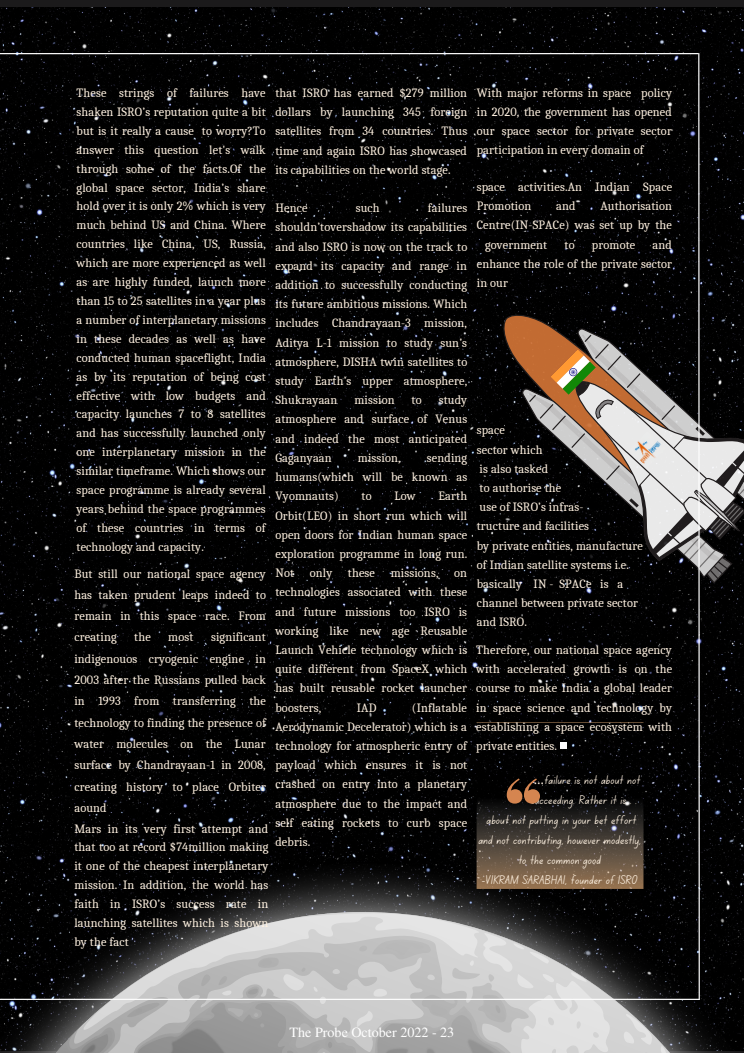
<style>
.page{position:relative;width:744px;height:1053px;background:#fff}
.page>*{position:absolute;margin:0;border:0;box-sizing:border-box;transform-origin:0 0}
.t1{font:14.08px "Te X Gyre Termes";color:#fff}
.t2{font:12.68px "Canva School Font";letter-spacing:.015em;color:#fff2e1}
.t3{font:12.32px/19.2px "Caladea";letter-spacing:.015em;color:#fff2e1;text-align:justify}
.s1{font-family:"Noto Sans Gurmukhi"}
</style>
<div class="page">
<div style="left:0;top:516px;width:477px;height:334px;background:#000"></div>
<div style="left:0;top:8px;width:744px;height:508px;background:#000"></div>
<img style="left:0;top:850px;width:477px;height:61px">
<svg style="left:0;top:912px;width:744px;height:140px;background:#8b8b8b"></svg>
<svg style="left:455px;top:262px;width:22px;height:268px;background:#020303"></svg>
<hr style="left:0;top:53px;width:698px;height:1px;background:#fefefe">
<svg style="left:477px;top:32px;width:267px;height:968px;background:#23201e"></svg>
<hr style="left:0;top:998px;width:699px;height:1px;background:#fefefe">
<div style="left:560px;top:742px;width:7px;height:7px;background:#fefefe"></div>
<p class="t3" style="left:275px;top:83px;width:193px">that ISRO has earned $279 million dollars by launching 345 foreign satellites from 34 countries. Thus time and again ISRO has showcased its capabilities on the world stage.</p>
<p class="t3" style="left:275px;top:198px;width:34px">Hence</p>
<p class="t3" style="left:356px;top:198px;width:26px">such</p>
<p class="t3" style="left:77px;top:83px;width:191px;line-height:18.9px">These strings of failures have shaken ISRO’s reputation quite a bit but is it really a cause to worry?To answer this question let's walk through some of the facts.Of the global space sector, India’s share hold over it is only 2% which is very much behind US and China. Where countries like China, US, Russia, which are more experienced as well as are highly funded, launch more than 15 to 25 satellites in a year plus a number of interplanetary missions in these decades as well as have conducted human spaceflight, India as by its reputation of being cost effective with low budgets and capacity launches 7 to 8 satellites and has successfully launched only one interplanetary mission in the similar timeframe. Which shows our space programme is already several years behind the space programmes of these countries in terms of technology and capacity.</p>
<p class="t3" style="left:74px;top:563px;width:193px;line-height:21.3px">But still our national space agency has taken prudent leaps indeed to remain in this space race. From creating</p>
<p class="t3" style="left:275px;top:198px;width:193px;text-indent:152px">failures shouldn’tovershadow its capabilities and also ISRO is now on the track to expand its capacity and range in addition to successfully conducting its future ambitious missions. Which includes Chandrayaan-3 mission, Aditya L-1 mission to study sun’s atmosphere, DISHA twin satellites to study Earth’s upper atmosphere, Shukrayaan</p>
<p class="t3" style="left:275px;top:390px;width:193px;text-indent:163px">study atmosphere and surface of Venus and indeed the most anticipated Gaganyaan</p>
<p class="t3" style="left:354px;top:390px;width:42px">mission</p>
<p class="t3" style="left:412px;top:390px;width:12px">to</p>
<p class="t3" style="left:275px;top:448px;width:193px;text-indent:151px">sending humans(which will be known as Vyomnauts)</p>
<p class="t3" style="left:358px;top:448px;width:44px">mission,</p>
<p class="t3" style="left:275px;top:486px;width:193px;text-indent:163px">Earth Orbit(LEO) in short run which will open doors for Indian human space exploration programme in long run.<br>Not</p>
<p class="t3" style="left:362px;top:486px;width:12px">to</p>
<p class="t3" style="left:394px;top:486px;width:23px">Low</p>
<p class="t3" style="left:310px;top:563px;width:24px">only</p>
<p class="t3" style="left:348px;top:563px;width:29px">these</p>
<p class="t3" style="left:391px;top:563px;width:49px">missions,</p>
<p class="t3" style="left:275px;top:563px;width:193px;text-indent:179px">on technologies associated with these and future missions too ISRO is working like new age Reusable Launch Vehicle technology which is quite different from SpaceX which has built reusable rocket launcher boosters,</p>
<p class="t3" style="left:74px;top:626px;width:195px;line-height:21.2px;text-align:left;text-indent:137px">significant indigenouos cryogenic engine in<br>2003 after the Russians pulled back in 1993 from transferring the technology to finding the presence of water molecules on the Lunar surface by Chandrayaan-1 in 2008, creating history to place Orbiter aound<br>Mars in its very first attempt and</p>
<p class="t3" style="left:74px;top:838px;width:196px;line-height:18.9px">that too at record $74million making it one of the cheapest interplanetary mission. In addition, the world has faith in ISRO’s success rate in launching satellites which is shown by the fact</p>
<p class="t3" style="left:134px;top:627px;width:18px">the</p>
<p class="t3" style="left:168px;top:627px;width:27px">most</p>
<p class="t3" style="left:275px;top:698px;width:193px;text-indent:136px">(Inflatable Aerodynamic Decelerator) which is a technology for atmospheric entry of payload which ensures it is not crashed on entry into a planetary atmosphere due to the impact and self eating rockets to curb space debris.</p>
<p class="t3" style="left:357px;top:698px;width:21px">IAD</p>
<p class="t3" style="left:477px;top:83px;width:197px">With major reforms in space policy in 2020, the government has opened our space sector for private sector participation in every domain of</p>
<p class="t3" style="left:477px;top:177px;width:197px">space activities.An Indian Space<br>Promotion</p>
<p class="t3" style="left:556px;top:197px;width:21px">and</p>
<p class="t3" style="left:600px;top:197px;width:73px">Authorisation</p>
<p class="t3" style="left:477px;top:216px;width:197px">Centre(IN-SPACe) was set up by the</p>
<p class="t3" style="left:485px;top:235px;width:64px">government</p>
<p class="t3" style="left:565px;top:235px;width:12px">to</p>
<p class="t3" style="left:592px;top:235px;width:45px">promote</p>
<p class="t3" style="left:477px;top:235px;width:197px;text-indent:176px">and enhance the role of the private sector in our</p>
<p class="t3" style="left:477px;top:421px;width:168px;text-align:left">space<br>sector which<br>is also tasked<br>to authorise the<br>use of ISRO’s infras-<br>tructure and facilities<br>by private entities, manufacture of Indian satellite systems i.e. basically IN - SPACe is a channel between private sector and ISRO.</p>
<p class="t3" style="left:476px;top:640px;width:197px">Therefore, our national space agency with accelerated growth is on the course to make India a global leader in space science and technology by establishing a space ecosystem with private entities.</p>
<p class="t2" style="left:534px;top:774px;width:108px"><span class="s1">…</span>failure is not about not</p>
<p class="t2" style="left:478px;top:794px;width:3px">.</p>
<p class="t2" style="left:531px;top:794px;width:108px">succeeding. Rather it is . .</p>
<p class="t2" style="left:487px;top:814px;width:151px">about not putting in your bet effort</p>
<p class="t2" style="left:478px;top:834px;width:164px">and not contributing, however modestly,</p>
<p class="t2" style="left:518px;top:854px;width:84px">to the common good</p>
<p class="t2" style="left:482px;top:874px;width:158px">-VIKRAM SARABHAI, founder of ISRO</p>
<p class="t1" style="left:290px;top:1021px;width:166px">The Probe October 2022 - 23</p>
</div>
